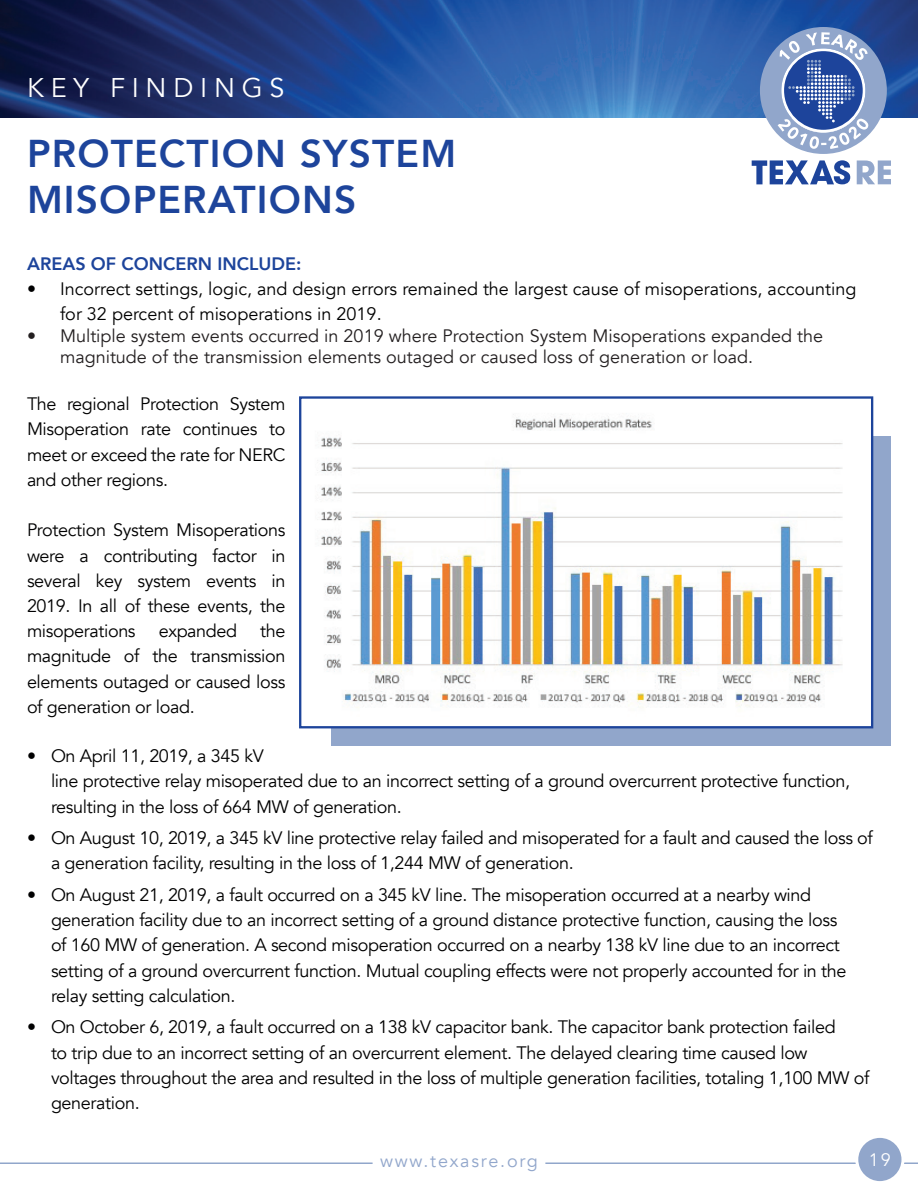
<style>
.page{position:relative;width:918px;height:1188px;background:#fff}
.page>*{position:absolute;margin:0;border:0;box-sizing:border-box;transform-origin:0 0}
.t1{font:800 38.7px/46.5px "Avenir";letter-spacing:.03em;color:#1d449b}
.t2{font:27px "Avenir";letter-spacing:.25em;color:#fff}
.t3{font:18px/25.2px "Avenir";letter-spacing:-.02em;color:#000001}
.t4{font:18px/21.6px "Avenir";color:#231f20}
.t5{font:18px/25.2px "Avenir";color:#000001}
.t6{font:800 18px "Avenir";color:#1d449b}
.t7{font:18px "Avenir";letter-spacing:.1em;color:#91a6cb}
.t8{font:18px "Avenir";color:#fff}
</style>
<div class="page">
<img style="left:0;top:0;width:918px;height:118px">
<svg style="left:857px;top:160px;width:34px;height:24px"></svg>
<svg style="left:752px;top:160px;width:98px;height:24px"></svg>
<svg style="left:760px;top:27px;width:127px;height:127px"></svg>
<hr style="left:0;top:1162px;width:373px;height:2px;background:#91a6cb">
<hr style="left:545px;top:1162px;width:373px;height:2px;background:#91a6cb">
<div style="left:857px;top:1136px;width:46px;height:47px;background:#91a6cb;border-radius:50%"></div>
<div style="left:855px;top:1135px;width:49px;height:49px;border:3px solid #fff;border-radius:50%"></div>
<div style="left:331px;top:436px;width:560px;height:310px;background:#91a6cb"></div>
<img style="left:320px;top:414px;width:550px;height:311px">
<div style="left:299px;top:396px;width:574px;height:332px;border:2px solid #1d449b"></div>
<h2 class="t2" style="left:27px;top:72px;width:259px">KEY FINDINGS</h2>
<h1 class="t1" style="left:27px;top:130px;width:431px">PROTECTION SYSTEM<br>MISOPERATIONS</h1>
<p class="t6" style="left:27px;top:249px;width:276px">AREAS OF CONCERN INCLUDE:</p>
<p class="t5" style="left:60px;top:276px;width:798px;text-indent:-33px">• Incorrect settings, logic, and design errors remained the largest cause of misoperations, accounting for 32 percent of misoperations in 2019.</p>
<p class="t4" style="left:60px;top:325px;width:765px;text-indent:-33px">• Multiple system events occurred in 2019 where Protection System Misoperations expanded the magnitude of the transmission elements outaged or caused loss of generation or load.</p>
<p class="t3" style="left:27px;top:392px;width:260px;text-align:justify">The regional Protection System Misoperation rate continues to meet or exceed the rate for NERC and other regions.</p>
<p class="t3" style="left:27px;top:518px;width:260px;text-align:justify">Protection System Misoperations were a contributing factor in several key system events in 2019. In all of these events, the misoperations</p>
<p class="t3" style="left:27px;top:619px;width:260px;text-align:justify;text-indent:233px">the magnitude of the transmission elements outaged or caused loss of generation or load.</p>
<p class="t3" style="left:51px;top:744px;width:801px;text-indent:-24px">• On April 11, 2019, a 345 kV<br>line protective relay misoperated due to an incorrect setting of a ground overcurrent protective function, resulting in the loss of 664 MW of generation.</p>
<p class="t3" style="left:51px;top:826px;width:823px;text-indent:-24px">• On August 10, 2019, a 345 kV line protective relay failed and misoperated for a fault and caused the loss of a generation facility, resulting in the loss of 1,244 MW of generation.</p>
<p class="t3" style="left:51px;top:882px;width:797px;text-indent:-24px">• On August 21, 2019, a fault occurred on a 345 kV line. The misoperation occurred at a nearby wind generation facility due to an incorrect setting of a ground distance protective function, causing the loss of 160 MW of generation. A second misoperation occurred on a nearby 138 kV line due to an incorrect setting of a ground overcurrent function. Mutual coupling effects were not properly accounted for in the relay setting calculation.</p>
<p class="t3" style="left:51px;top:1015px;width:820px;text-indent:-24px">• On October 6, 2019, a fault occurred on a 138 kV capacitor bank. The capacitor bank protection failed<br>to trip due to an incorrect setting of an overcurrent element. The delayed clearing time caused low voltages throughout the area and resulted in the loss of multiple generation facilities, totaling 1,100 MW of generation.</p>
<p class="t3" style="left:159px;top:619px;width:80px">expanded</p>
<p class="t7" style="left:380px;top:1150px;width:159px">www.texasre.org</p>
<p class="t8" style="left:869px;top:1149px;width:23px">19</p>
</div>
